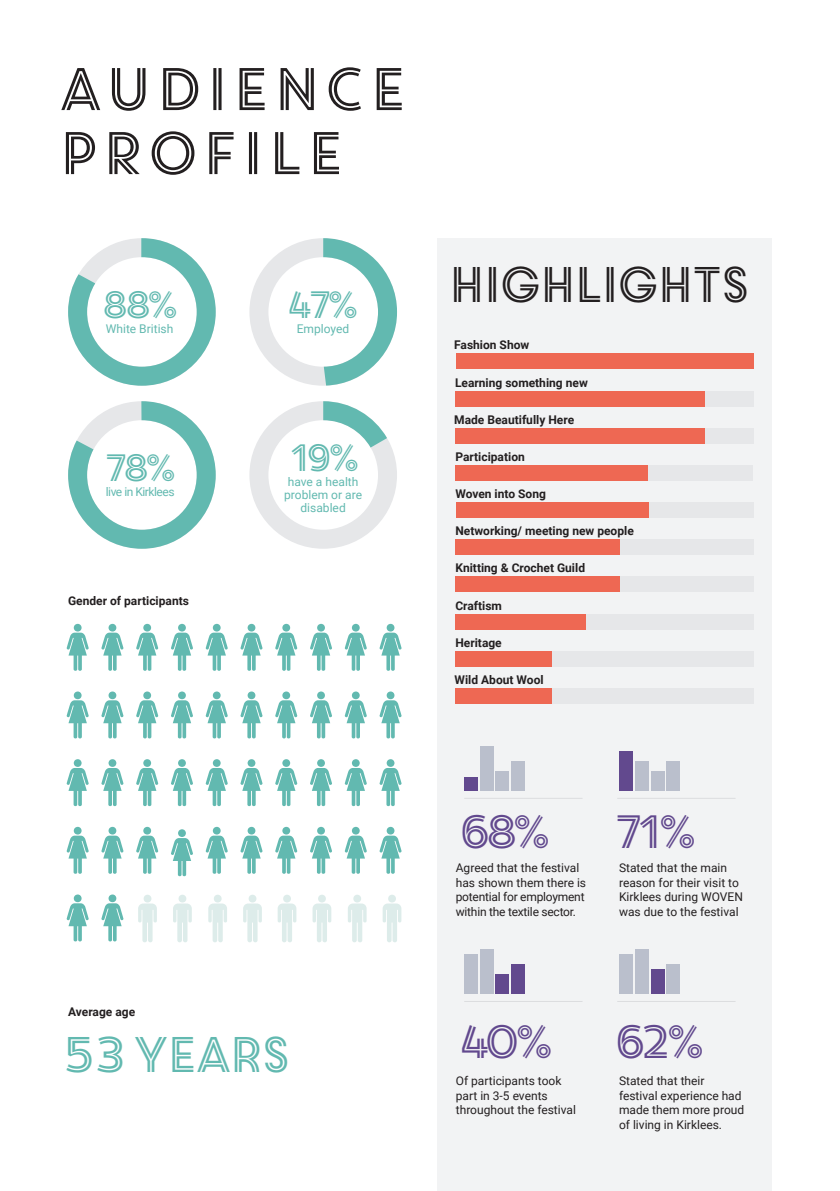
<style>
.page{position:relative;width:840px;height:1191px;background:#fff}
.page>*{position:absolute;margin:0;border:0;box-sizing:border-box;transform-origin:0 0}
.t1{font:60px/64px "Core Circus 2 D Double";letter-spacing:-.06em;color:#231f20;scale:.95 1}
.t2{font:50px "Core Circus 2 D Double";letter-spacing:-.18em;color:#231f20;scale:.95 1}
.t3{font:50px "Core Circus 2 D Double";letter-spacing:-.18em;color:#62b9b0;scale:.95 1}
.t4{font:46.6px "Core Circus 2 D Double";letter-spacing:-.26em;color:#62498e;scale:.95 1}
.t5{font:38px "Core Circus 2 D Double";letter-spacing:-.26em;color:#62b9b0;scale:.95 1}
.t6{font:12px/14.4px "Roboto";color:#231f20}
.t7{font:700 12px "Roboto";color:#231f20}
.t8{font:12px/14.4px "Roboto";letter-spacing:-.02em;color:#231f20}
.t9{font:12px/13px "Roboto";color:#62b9b0;text-align:center}
.t10{font:12px "Roboto";letter-spacing:-.04em;color:#62b9b0}
</style>
<div class="page">
<svg style="left:67px;top:624px;width:22px;height:47px"></svg>
<svg style="left:101px;top:624px;width:22px;height:47px"></svg>
<svg style="left:136px;top:624px;width:22px;height:47px"></svg>
<svg style="left:171px;top:624px;width:22px;height:47px"></svg>
<svg style="left:206px;top:624px;width:21px;height:47px"></svg>
<svg style="left:240px;top:624px;width:22px;height:47px"></svg>
<svg style="left:275px;top:624px;width:22px;height:47px"></svg>
<svg style="left:310px;top:624px;width:22px;height:47px"></svg>
<svg style="left:344px;top:624px;width:22px;height:47px"></svg>
<svg style="left:379px;top:624px;width:22px;height:47px"></svg>
<svg style="left:67px;top:691px;width:22px;height:47px"></svg>
<svg style="left:101px;top:691px;width:22px;height:47px"></svg>
<svg style="left:136px;top:691px;width:22px;height:47px"></svg>
<svg style="left:171px;top:691px;width:22px;height:47px"></svg>
<svg style="left:206px;top:691px;width:21px;height:47px"></svg>
<svg style="left:240px;top:691px;width:22px;height:47px"></svg>
<svg style="left:275px;top:691px;width:22px;height:47px"></svg>
<svg style="left:310px;top:691px;width:22px;height:47px"></svg>
<svg style="left:344px;top:691px;width:22px;height:47px"></svg>
<svg style="left:379px;top:691px;width:22px;height:47px"></svg>
<svg style="left:67px;top:759px;width:22px;height:47px"></svg>
<svg style="left:101px;top:759px;width:22px;height:47px"></svg>
<svg style="left:136px;top:759px;width:22px;height:47px"></svg>
<svg style="left:171px;top:759px;width:22px;height:47px"></svg>
<svg style="left:206px;top:759px;width:21px;height:47px"></svg>
<svg style="left:240px;top:759px;width:22px;height:47px"></svg>
<svg style="left:275px;top:759px;width:22px;height:47px"></svg>
<svg style="left:310px;top:759px;width:22px;height:47px"></svg>
<svg style="left:344px;top:759px;width:22px;height:47px"></svg>
<svg style="left:379px;top:759px;width:22px;height:47px"></svg>
<svg style="left:67px;top:827px;width:22px;height:46px"></svg>
<svg style="left:101px;top:827px;width:22px;height:46px"></svg>
<svg style="left:136px;top:827px;width:22px;height:46px"></svg>
<svg style="left:171px;top:829px;width:22px;height:47px"></svg>
<svg style="left:206px;top:827px;width:21px;height:46px"></svg>
<svg style="left:240px;top:827px;width:22px;height:46px"></svg>
<svg style="left:275px;top:827px;width:22px;height:46px"></svg>
<svg style="left:310px;top:827px;width:22px;height:46px"></svg>
<svg style="left:344px;top:827px;width:22px;height:46px"></svg>
<svg style="left:379px;top:827px;width:22px;height:46px"></svg>
<svg style="left:67px;top:894px;width:22px;height:47px"></svg>
<svg style="left:101px;top:894px;width:22px;height:47px"></svg>
<div style="left:437px;top:238px;width:334px;height:953px;background:#f2f3f4"></div>
<div style="left:456px;top:391px;width:297px;height:15px;background:#e6e7e9"></div>
<div style="left:455px;top:391px;width:249px;height:15px;background:#ee6853"></div>
<div style="left:456px;top:428px;width:297px;height:15px;background:#e6e7e9"></div>
<div style="left:454px;top:428px;width:250px;height:15px;background:#ee6853"></div>
<div style="left:455px;top:465px;width:297px;height:15px;background:#e6e7e9"></div>
<div style="left:455px;top:465px;width:193px;height:15px;background:#ee6853"></div>
<div style="left:456px;top:502px;width:297px;height:16px;background:#e6e7e9"></div>
<div style="left:456px;top:502px;width:192px;height:16px;background:#ee6853"></div>
<div style="left:456px;top:539px;width:297px;height:16px;background:#e6e7e9"></div>
<div style="left:455px;top:539px;width:164px;height:16px;background:#ee6853"></div>
<div style="left:456px;top:576px;width:297px;height:16px;background:#e6e7e9"></div>
<div style="left:455px;top:576px;width:164px;height:16px;background:#ee6853"></div>
<div style="left:456px;top:614px;width:297px;height:15px;background:#e6e7e9"></div>
<div style="left:455px;top:614px;width:130px;height:15px;background:#ee6853"></div>
<div style="left:456px;top:651px;width:297px;height:15px;background:#e6e7e9"></div>
<div style="left:455px;top:651px;width:96px;height:15px;background:#ee6853"></div>
<div style="left:456px;top:688px;width:297px;height:15px;background:#e6e7e9"></div>
<div style="left:455px;top:688px;width:96px;height:15px;background:#ee6853"></div>
<div style="left:455px;top:354px;width:298px;height:15px;background:#ee6853"></div>
<hr style="left:464px;top:1001px;width:118px;height:1px;background:#dcdddf">
<hr style="left:617px;top:1001px;width:118px;height:1px;background:#dcdddf">
<div style="left:464px;top:954px;width:13px;height:40px;background:#babfcc"></div>
<div style="left:479px;top:949px;width:14px;height:45px;background:#babfcc"></div>
<div style="left:510px;top:964px;width:14px;height:30px;background:#62498e"></div>
<div style="left:495px;top:974px;width:13px;height:20px;background:#62498e"></div>
<div style="left:619px;top:954px;width:14px;height:40px;background:#babfcc"></div>
<div style="left:634px;top:949px;width:14px;height:45px;background:#babfcc"></div>
<div style="left:666px;top:964px;width:13px;height:30px;background:#babfcc"></div>
<div style="left:650px;top:969px;width:14px;height:25px;background:#62498e"></div>
<hr style="left:464px;top:798px;width:118px;height:1px;background:#dcdddf">
<hr style="left:617px;top:798px;width:118px;height:1px;background:#dcdddf">
<div style="left:464px;top:777px;width:13px;height:14px;background:#62498e"></div>
<div style="left:479px;top:746px;width:14px;height:45px;background:#babfcc"></div>
<div style="left:510px;top:761px;width:14px;height:30px;background:#babfcc"></div>
<div style="left:495px;top:771px;width:13px;height:20px;background:#babfcc"></div>
<div style="left:619px;top:751px;width:14px;height:40px;background:#62498e"></div>
<div style="left:634px;top:761px;width:14px;height:30px;background:#babfcc"></div>
<div style="left:666px;top:761px;width:13px;height:30px;background:#babfcc"></div>
<div style="left:650px;top:771px;width:14px;height:20px;background:#babfcc"></div>
<svg style="left:138px;top:895px;width:19px;height:47px"></svg>
<svg style="left:173px;top:895px;width:19px;height:47px"></svg>
<svg style="left:208px;top:895px;width:19px;height:47px"></svg>
<svg style="left:243px;top:895px;width:19px;height:47px"></svg>
<svg style="left:277px;top:895px;width:19px;height:47px"></svg>
<svg style="left:312px;top:895px;width:19px;height:47px"></svg>
<svg style="left:348px;top:895px;width:18px;height:47px"></svg>
<svg style="left:382px;top:895px;width:19px;height:47px"></svg>
<svg style="left:249px;top:238px;width:148px;height:148px"></svg>
<svg style="left:249px;top:401px;width:148px;height:148px"></svg>
<svg style="left:68px;top:238px;width:147px;height:148px"></svg>
<svg style="left:68px;top:401px;width:147px;height:148px"></svg>
<p class="t1" style="left:55px;top:54px;width:375px">AUDIENCE<br>PROFILE</p>
<p class="t5" style="left:100px;top:279px;width:87px">88%</p>
<p class="t9" style="left:106px;top:321px;width:69px">White British</p>
<p class="t5" style="left:102px;top:442px;width:83px">78%</p>
<p class="t10" style="left:106px;top:483px;width:70px">live in Kirklees</p>
<p class="t7" style="left:68px;top:592px;width:122px">Gender of participants</p>
<p class="t5" style="left:284px;top:279px;width:83px">47%</p>
<p class="t9" style="left:296px;top:321px;width:54px">Employed</p>
<p class="t5" style="left:287px;top:432px;width:81px">19%</p>
<p class="t9" style="left:284px;top:475px;width:79px">have a health problem or are disabled</p>
<p class="t7" style="left:68px;top:1003px;width:68px">Average age</p>
<p class="t3" style="left:59px;top:1021px;width:248px">53 YEARS</p>
<p class="t2" style="left:445px;top:250px;width:325px">HIGHLIGHTS</p>
<p class="t7" style="left:454px;top:337px;width:77px">Fashion Show</p>
<p class="t7" style="left:455px;top:374px;width:134px">Learning something new</p>
<p class="t7" style="left:454px;top:411px;width:121px">Made Beautifully Here</p>
<p class="t7" style="left:455px;top:448px;width:71px">Participation</p>
<p class="t7" style="left:455px;top:485px;width:92px">Woven into Song</p>
<p class="t7" style="left:455px;top:522px;width:180px">Networking/ meeting new people</p>
<p class="t7" style="left:455px;top:560px;width:131px">Knitting &amp; Crochet Guild</p>
<p class="t7" style="left:455px;top:597px;width:48px">Craftism</p>
<p class="t7" style="left:455px;top:634px;width:48px">Heritage</p>
<p class="t7" style="left:454px;top:671px;width:91px">Wild About Wool</p>
<p class="t4" style="left:455px;top:800px;width:105px">68%</p>
<p class="t4" style="left:611px;top:800px;width:95px">71%</p>
<p class="t8" style="left:455px;top:860px;width:132px">Agreed that the festival has shown them there is potential for employment within the textile sector.</p>
<p class="t6" style="left:618px;top:860px;width:125px">Stated that the main reason for their visit to<br>Kirklees during WOVEN was due to the festival</p>
<p class="t4" style="left:455px;top:1010px;width:108px">40%</p>
<p class="t4" style="left:611px;top:1010px;width:104px">62%</p>
<p class="t6" style="left:455px;top:1073px;width:122px">Of participants took part in 3-5 events throughout the festival</p>
<p class="t6" style="left:618px;top:1073px;width:127px">Stated that their festival experience had made them more proud of living in Kirklees.</p>
</div>
